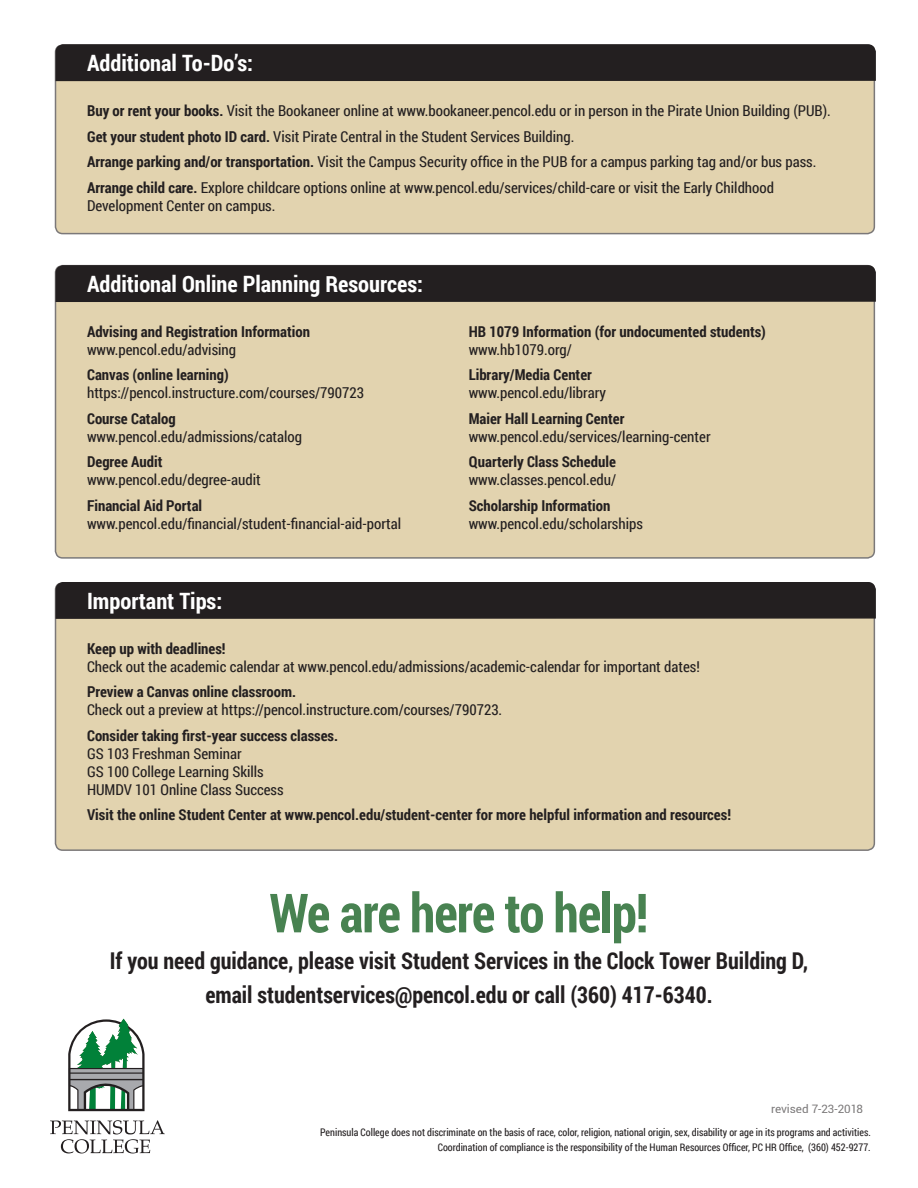
<style>
.page{position:relative;width:918px;height:1188px;background:#fff}
.page>*{position:absolute;margin:0;border:0;box-sizing:border-box;transform-origin:0 0}
.back_header{font:700 54px "Roboto Condensed";letter-spacing:-.02em;color:#488251;scale:.95 1}
.back_header-2{font:700 23.1px "Roboto Condensed";color:#231f20;scale:.95 1}
.t1{font:700 22.5px "Roboto Condensed";color:#fff}
.t2{font:15px/18px "Roboto Condensed";color:#231f20}
.t3{font:700 15px "Roboto Condensed";color:#231f20}
.t4{font:11.7px "Roboto";color:#231f20}
.back_header-3{font:10.5px "Roboto Condensed";color:#231f20;scale:.95 1}
.s1{font-weight:700}
</style>
<div class="page">
<div style="left:56px;top:45px;width:818px;height:189px;background:#e2d3af;border-radius:7px"></div>
<div style="left:55px;top:44px;width:820px;height:190px;border:2px solid #231f20;border-radius:7px"></div>
<div style="left:55px;top:44px;width:821px;height:38px;background:#231f20"></div>
<div style="left:56px;top:266px;width:818px;height:292px;background:#e2d3af;border-radius:7px"></div>
<div style="left:56px;top:583px;width:818px;height:267px;background:#e2d3af;border-radius:7px"></div>
<svg style="left:55px;top:264px;width:821px;height:39px;background:#2e2a2a"></svg>
<div style="left:55px;top:582px;width:821px;height:38px;background:#231f20"></div>
<svg style="left:68px;top:1019px;width:77px;height:92px"></svg>
<svg style="left:50px;top:1120px;width:115px;height:34px"></svg>
<p class="t1" style="left:87px;top:47px;width:168px">Additional To-Do’s:</p>
<p class="t2" style="left:87px;top:101px;width:745px"><span class="s1">Buy or rent your books.</span> Visit the Bookaneer online at www.bookaneer.pencol.edu or in person in the Pirate Union Building (PUB).</p>
<p class="t2" style="left:87px;top:127px;width:489px"><span class="s1">Get your student photo ID card.</span> Visit Pirate Central in the Student Services Building.</p>
<p class="t2" style="left:87px;top:152px;width:731px"><span class="s1">Arrange parking and/or transportation.</span> Visit the Campus Security office in the PUB for a campus parking tag and/or bus pass.</p>
<p class="t2" style="left:87px;top:178px;width:689px"><span class="s1">Arrange child care.</span> Explore childcare options online at www.pencol.edu/services/child-care or visit the Early Childhood<br>Development Center on campus.</p>
<p class="t1" style="left:87px;top:268px;width:338px">Additional Online Planning Resources:</p>
<p class="t3" style="left:87px;top:321px;width:225px">Advising and Registration Information</p>
<p class="t2" style="left:87px;top:340px;width:151px">www.pencol.edu/advising</p>
<p class="t3" style="left:87px;top:364px;width:143px">Canvas (online learning)</p>
<p class="t2" style="left:87px;top:383px;width:279px">https://pencol.instructure.com/courses/790723</p>
<p class="t3" style="left:87px;top:408px;width:90px">Course Catalog</p>
<p class="t2" style="left:87px;top:427px;width:217px">www.pencol.edu/admissions/catalog</p>
<p class="t3" style="left:87px;top:451px;width:77px">Degree Audit</p>
<p class="t2" style="left:87px;top:470px;width:175px">www.pencol.edu/degree-audit</p>
<p class="t3" style="left:87px;top:495px;width:117px">Financial Aid Portal</p>
<p class="t2" style="left:87px;top:514px;width:316px">www.pencol.edu/financial/student-financial-aid-portal</p>
<p class="t1" style="left:87px;top:585px;width:137px">Important Tips:</p>
<p class="t3" style="left:469px;top:321px;width:299px">HB 1079 Information (for undocumented students)</p>
<p class="t2" style="left:469px;top:340px;width:105px">www.hb1079.org/</p>
<p class="t3" style="left:469px;top:364px;width:125px">Library/Media Center</p>
<p class="t2" style="left:469px;top:383px;width:139px">www.pencol.edu/library</p>
<p class="t3" style="left:469px;top:408px;width:157px">Maier Hall Learning Center</p>
<p class="t2" style="left:469px;top:427px;width:243px">www.pencol.edu/services/learning-center</p>
<p class="t3" style="left:469px;top:451px;width:149px">Quarterly Class Schedule</p>
<p class="t2" style="left:469px;top:470px;width:149px">www.classes.pencol.edu/</p>
<p class="t3" style="left:469px;top:495px;width:143px">Scholarship Information</p>
<p class="t2" style="left:469px;top:514px;width:176px">www.pencol.edu/scholarships</p>
<p class="t3" style="left:87px;top:638px;width:140px">Keep up with deadlines!</p>
<p class="t2" style="left:87px;top:657px;width:614px">Check out the academic calendar at www.pencol.edu/admissions/academic-calendar for important dates!</p>
<p class="t3" style="left:87px;top:681px;width:211px">Preview a Canvas online classroom.</p>
<p class="t2" style="left:87px;top:701px;width:417px">Check out a preview at https://pencol.instructure.com/courses/790723.</p>
<p class="t3" style="left:87px;top:725px;width:253px">Consider taking first-year success classes.</p>
<p class="t2" style="left:87px;top:744px;width:156px">GS 103 Freshman Seminar</p>
<p class="t2" style="left:87px;top:762px;width:178px">GS 100 College Learning Skills</p>
<p class="t2" style="left:87px;top:780px;width:198px">HUMDV 101 Online Class Success</p>
<p class="t3" style="left:87px;top:804px;width:646px">Visit the online Student Center at www.pencol.edu/student-center for more helpful information and resources!</p>
<p class="back_header" style="left:270px;top:875px;width:400px">We are here to help!</p>
<p class="back_header-2" style="left:110px;top:944px;width:736px">If you need guidance, please visit Student Services in the Clock Tower Building D,</p>
<p class="back_header-2" style="left:205px;top:978px;width:536px">email studentservices@pencol.edu or call (360) 417-6340.</p>
<p class="t4" style="left:771px;top:1100px;width:93px">revised 7-23-2018</p>
<p class="back_header-3" style="left:320px;top:1125px;width:581px">Peninsula College does not discriminate on the basis of race, color, religion, national origin, sex, disability or age in its programs and activities.</p>
<p class="back_header-3" style="left:438px;top:1140px;width:457px">Coordination of compliance is the responsibility of the Human Resources Officer, PC HR Office, (360) 452-9277.</p>
</div>
